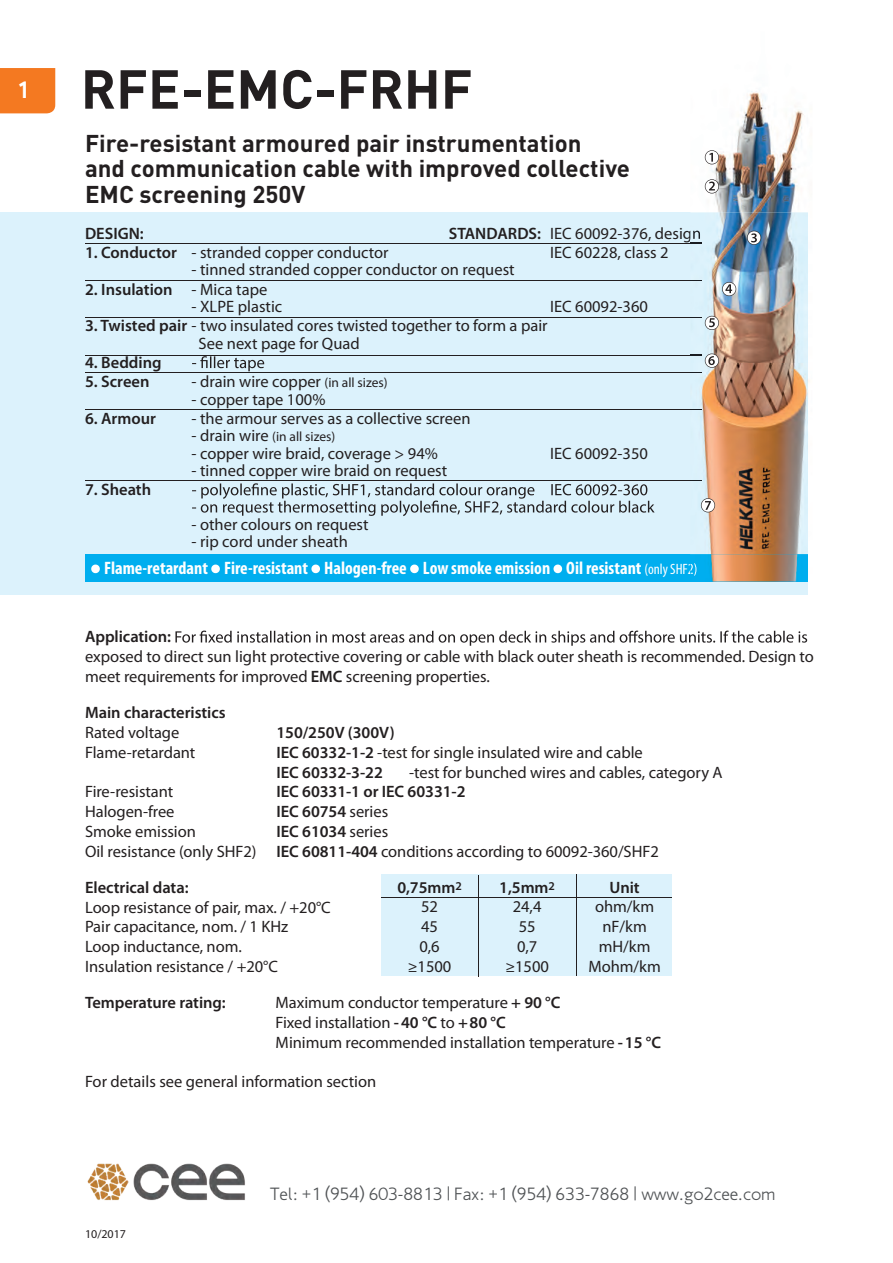
<style>
.page{position:relative;width:893px;height:1263px;background:#fff}
.page>*{position:absolute;margin:0;border:0;box-sizing:border-box;transform-origin:0 0}
.t1{font:700 54px "DIN";color:#231f20}
.t2{font:700 24px/25.5px "DIN";color:#231f20}
.t3{font:700 24px "PF Transport";color:#fff}
.t4{font:700 condensed 18px "Myriad Pro";color:#fff}
.t5{font:300 18px "PF Transport";color:#505355}
.t6{font:16.5px/19.8px "Myriad Pro";letter-spacing:-.005em;color:#231f20}
.t7{font:600 16.5px "Myriad Pro";letter-spacing:-.005em;color:#231f20}
.t8{font:13.5px "Myriad Pro";color:#231f20}
.t9{font:12px "Myriad Pro";color:#231f20}
.s1{font-weight:600}
.s2{font-weight:400}
.s3{font-size:13.5px}
.s4{font-size:16.5px}
.s5{font-weight:400;font-size:15px}
</style>
<div class="page">
<div style="left:0;top:68px;width:55px;height:45px;background:#f47921"></div>
<div style="left:381px;top:874px;width:290px;height:102px;background:#dcf2fc"></div>
<hr style="left:478px;top:875px;width:1px;height:101px;background:#231f20">
<hr style="left:576px;top:875px;width:1px;height:101px;background:#231f20">
<hr style="left:381px;top:897px;width:290px;height:1px;background:#231f20">
<svg style="left:175px;top:631px;width:632px;height:15px"></svg>
<div style="left:0;top:213px;width:808px;height:382px;background:#dcf2fc"></div>
<svg style="left:192px;top:356px;width:72px;height:15px"></svg>
<svg style="left:192px;top:483px;width:463px;height:33px"></svg>
<hr style="left:85px;top:355px;width:616px;height:1px;background:#231f20">
<hr style="left:85px;top:372px;width:616px;height:1px;background:#231f20">
<hr style="left:85px;top:409px;width:616px;height:1px;background:#231f20">
<hr style="left:85px;top:480px;width:616px;height:1px;background:#231f20">
<hr style="left:85px;top:317px;width:616px;height:1px;background:#231f20">
<hr style="left:85px;top:280px;width:616px;height:1px;background:#231f20">
<hr style="left:85px;top:243px;width:616px;height:1px;background:#231f20">
<div style="left:85px;top:554px;width:723px;height:27px;background:#00aeef"></div>
<svg style="left:91px;top:564px;width:9px;height:9px"></svg>
<svg style="left:211px;top:564px;width:9px;height:9px"></svg>
<svg style="left:311px;top:564px;width:9px;height:9px"></svg>
<svg style="left:410px;top:564px;width:9px;height:9px"></svg>
<svg style="left:553px;top:564px;width:9px;height:9px"></svg>
<img style="left:691px;top:91px;width:117px;height:122px">
<img style="left:691px;top:213px;width:117px;height:368px">
<img style="left:691px;top:227px;width:10px;height:4px">
<svg style="left:691px;top:231px;width:10px;height:13px"></svg>
<svg style="left:691px;top:563px;width:5px;height:12px"></svg>
<svg style="left:701px;top:498px;width:14px;height:14px"></svg>
<svg style="left:705px;top:150px;width:14px;height:14px"></svg>
<svg style="left:705px;top:179px;width:14px;height:14px"></svg>
<svg style="left:747px;top:231px;width:14px;height:14px"></svg>
<svg style="left:722px;top:282px;width:14px;height:14px"></svg>
<svg style="left:691px;top:354px;width:28px;height:19px"></svg>
<svg style="left:691px;top:316px;width:28px;height:14px"></svg>
<img style="left:87px;top:1163px;width:158px;height:38px">
<h2 class="t3" style="left:16px;top:76px;width:15px">1</h2>
<h1 class="t1" style="left:81px;top:54px;width:393px">RFE-EMC-FRHF</h1>
<h2 class="t2" style="left:85px;top:129px;width:546px">Fire-resistant armoured pair instrumentation<br>and communication cable with improved collective<br>EMC screening 250V</h2>
<p class="t7" style="left:85px;top:223px;width:60px">DESIGN:</p>
<p class="t6" style="left:449px;top:223px;width:254px"><span class="s1">STANDARDS:</span> IEC 60092-376, design</p>
<p class="t6" style="left:85px;top:242px;width:305px"><span class="s1">1. Conductor</span> - stranded copper conductor</p>
<p class="t6" style="left:550px;top:242px;width:120px">IEC 60228, class 2</p>
<p class="t6" style="left:192px;top:260px;width:325px">- tinned stranded copper conductor on request</p>
<p class="t7" style="left:85px;top:279px;width:184px">2. Insulation <span class="s2">- Mica tape</span></p>
<p class="t6" style="left:192px;top:296px;width:92px">- XLPE plastic</p>
<p class="t6" style="left:550px;top:296px;width:99px">IEC 60092-360</p>
<p class="t6" style="left:199px;top:317px;width:351px;line-height:17.2px;text-indent:-114px"><span class="s1">3. Twisted pair</span> - two insulated cores twisted together to form a pair<br>See next page for Quad</p>
<p class="t7" style="left:85px;top:352px;width:78px">4. Bedding</p>
<p class="t7" style="left:85px;top:371px;width:66px">5. Screen</p>
<p class="t6" style="left:192px;top:372px;width:198px">- drain wire copper <span class="s3">(in all sizes)</span></p>
<p class="t6" style="left:192px;top:389px;width:135px">- copper tape 100%</p>
<p class="t7" style="left:85px;top:408px;width:73px">6. Armour</p>
<p class="t6" style="left:192px;top:408px;width:281px">- the armour serves as a collective screen</p>
<p class="t8" style="left:192px;top:428px;width:145px"><span class="s4">- drain wire</span> (in all sizes)</p>
<p class="t6" style="left:192px;top:443px;width:248px">- copper wire braid, coverage &gt; 94%</p>
<p class="t6" style="left:550px;top:443px;width:99px">IEC 60092-350</p>
<p class="t6" style="left:192px;top:460px;width:257px">- tinned copper wire braid on request</p>
<p class="t7" style="left:85px;top:479px;width:68px">7. Sheath</p>
<p class="t6" style="left:192px;top:514px;width:179px">- other colours on request</p>
<p class="t6" style="left:192px;top:531px;width:158px">- rip cord under sheath</p>
<p class="t4" style="left:104px;top:556px;width:595px">Flame-retardant Fire-resistant Halogen-free Low smoke emission Oil resistant <span class="s5">(only SHF2)</span></p>
<p class="t7" style="left:85px;top:626px;width:87px">Application:</p>
<p class="t6" style="left:85px;top:647px;width:730px">exposed to direct sun light protective covering or cable with black outer sheath is recommended. Design to meet requirements for improved <span class="s1">EMC</span> screening properties.</p>
<p class="t7" style="left:85px;top:702px;width:142px">Main characteristics</p>
<p class="t6" style="left:85px;top:722px;width:96px">Rated voltage</p>
<p class="t7" style="left:276px;top:722px;width:120px">150/250V (300V)</p>
<p class="t6" style="left:85px;top:742px;width:112px">Flame-retardant</p>
<p class="t6" style="left:276px;top:742px;width:368px"><span class="s1">IEC 60332-1-2</span> -test for single insulated wire and cable<br><span class="s1">IEC 60332-3-22</span></p>
<p class="t6" style="left:409px;top:762px;width:315px">-test for bunched wires and cables, category A</p>
<p class="t6" style="left:85px;top:782px;width:90px">Fire-resistant</p>
<p class="t7" style="left:276px;top:781px;width:191px">IEC 60331-1 or IEC 60331-2</p>
<p class="t6" style="left:85px;top:801px;width:91px">Halogen-free</p>
<p class="t7" style="left:276px;top:801px;width:113px">IEC 60754 <span class="s2">series</span></p>
<p class="t6" style="left:85px;top:821px;width:112px">Smoke emission</p>
<p class="t6" style="left:85px;top:821px;width:575px;text-indent:191px"><span class="s1">IEC 61034</span> series<br>Oil resistance (only SHF2) <span class="s1">IEC 60811-404</span> conditions according to 60092-360/SHF2</p>
<p class="t7" style="left:85px;top:877px;width:105px">Electrical data:</p>
<p class="t6" style="left:85px;top:897px;width:247px">Loop resistance of pair, max. / +20°C<br>Pair capacitance, nom. / 1 KHz<br>Loop inductance, nom.<br>Insulation resistance / +20°C</p>
<p class="t7" style="left:85px;top:992px;width:142px">Temperature rating:</p>
<p class="t6" style="left:276px;top:992px;width:387px">Maximum conductor temperature <span class="s1">+ 90 °C<br></span>Fixed installation <span class="s1">- 40 °C</span> to <span class="s1">+80 °C<br></span>Minimum recommended installation temperature <span class="s1">- 15 °C</span></p>
<p class="t6" style="left:85px;top:1071px;width:293px">For details see general information section</p>
<p class="t7" style="left:397px;top:876px;width:66px">0,75mm<sup>2</sup></p>
<p class="t7" style="left:499px;top:876px;width:57px">1,5mm<sup>2</sup></p>
<p class="t7" style="left:609px;top:876px;width:32px">Unit</p>
<p class="t6" style="left:421px;top:897px;width:18px">52</p>
<p class="t6" style="left:513px;top:897px;width:30px">24,4</p>
<p class="t6" style="left:595px;top:897px;width:61px">ohm/km</p>
<p class="t6" style="left:421px;top:916px;width:18px">45</p>
<p class="t6" style="left:519px;top:916px;width:18px">55</p>
<p class="t6" style="left:602px;top:916px;width:46px">nF/km</p>
<p class="t6" style="left:419px;top:936px;width:22px">0,6</p>
<p class="t6" style="left:517px;top:936px;width:22px">0,7</p>
<p class="t6" style="left:599px;top:936px;width:53px">mH/km</p>
<p class="t6" style="left:408px;top:956px;width:45px">≥1500</p>
<p class="t6" style="left:505px;top:956px;width:45px">≥1500</p>
<p class="t6" style="left:588px;top:956px;width:74px">Mohm/km</p>
<p class="t9" style="left:85px;top:1226px;width:43px">10/2017</p>
<p class="t5" style="left:270px;top:1184px;width:507px">Tel: +1 (954) 603-8813 | Fax: +1 (954) 633-7868 | www.go2cee.com</p>
</div>
